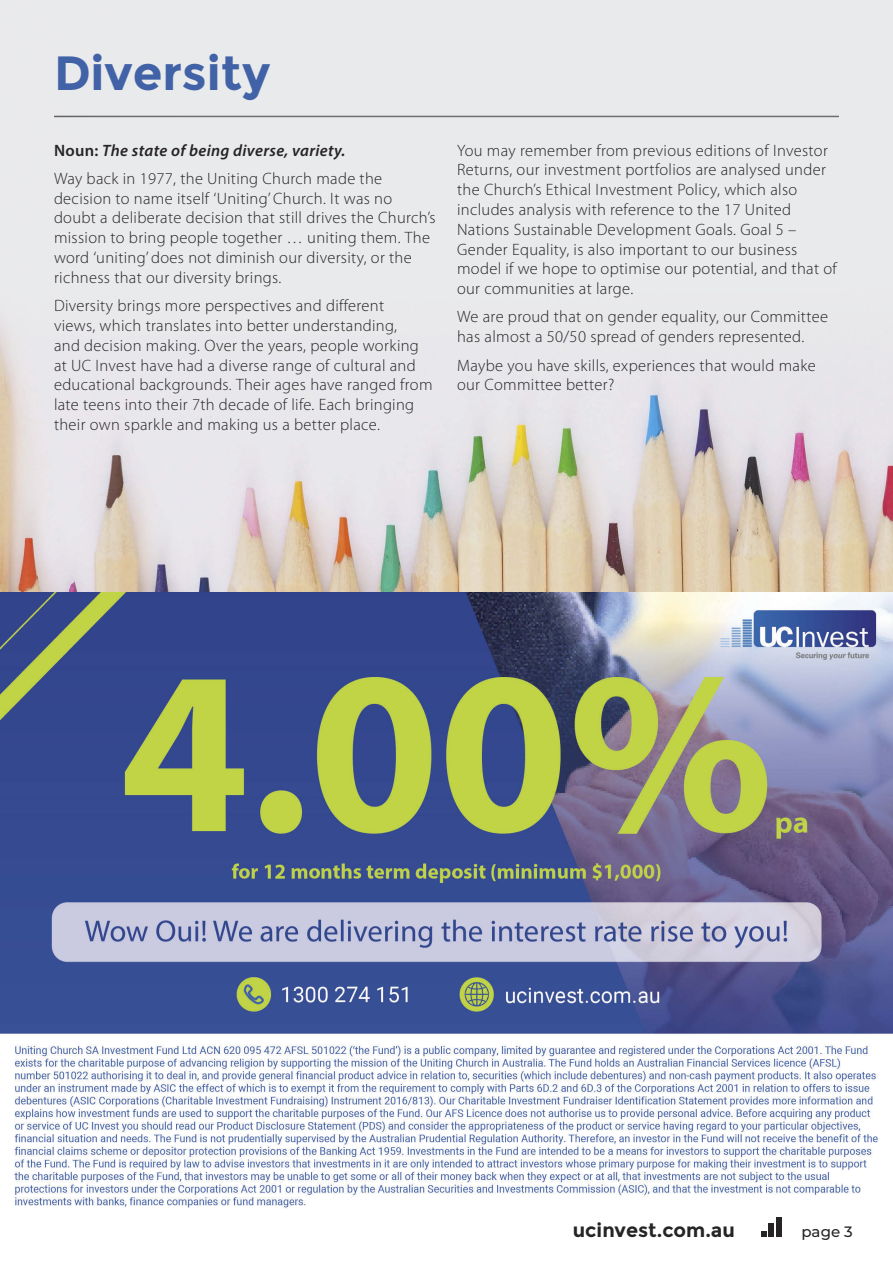
<style>
.page{position:relative;width:893px;height:1263px;background:#fff}
.page>*{position:absolute;margin:0;border:0;box-sizing:border-box;transform-origin:0 0}
.t1{font:700 48px "Montserrat";color:#4162a7}
.t2{font:700 19.5px "Montserrat";color:#262424}
.t3{font:300 16.5px/19.8px "Myriad Pro";letter-spacing:.02em;color:#262424}
.t4{font:italic 600 16.5px "Myriad Pro";letter-spacing:.02em;color:#262424}
.t5{font:500 15px "Montserrat";color:#262424}
.s1{font-style:normal}
</style>
<div class="page">
<img style="left:0;top:0;width:893px;height:695px">
<hr style="left:54px;top:116px;width:785px;height:1px;background:#fff">
<img style="left:1px;top:592px;width:892px;height:617px">
<svg style="left:761px;top:1218px;width:21px;height:18px"></svg>
<p class="t1" style="left:54px;top:44px;width:218px">Diversity</p>
<p class="t4" style="left:54px;top:140px;width:293px"><span class="s1">Noun:</span> The state of being diverse, variety.</p>
<p class="t3" style="left:54px;top:169px;width:383px">Way back in 1977, the Uniting Church made the decision to name itself ‘Uniting’ Church. It was no doubt a deliberate decision that still drives the Church’s mission to bring people together … uniting them. The word ‘uniting’ does not diminish our diversity, or the richness that our diversity brings.</p>
<p class="t3" style="left:54px;top:296px;width:380px">Diversity brings more perspectives and different<br>views, which translates into better understanding,<br>and decision making. Over the years, people working at UC Invest have had a diverse range of cultural and educational backgrounds. Their ages have ranged from late teens into their 7th decade of life. Each bringing their own sparkle and making us a better place.</p>
<p class="t3" style="left:457px;top:140px;width:381px">You may remember from previous editions of Investor Returns, our investment portfolios are analysed under the Church’s Ethical Investment Policy, which also includes analysis with reference to the 17 United Nations Sustainable Development Goals. Goal 5 – Gender Equality, is also important to our business model if we hope to optimise our potential, and that of our communities at large.</p>
<p class="t3" style="left:457px;top:307px;width:372px">We are proud that on gender equality, our Committee has almost a 50/50 spread of genders represented.</p>
<p class="t3" style="left:457px;top:355px;width:360px">Maybe you have skills, experiences that would make our Committee better?</p>
<p class="t2" style="left:573px;top:1218px;width:164px">ucinvest.com.au</p>
<p class="t5" style="left:801px;top:1221px;width:53px">page 3</p>
</div>
